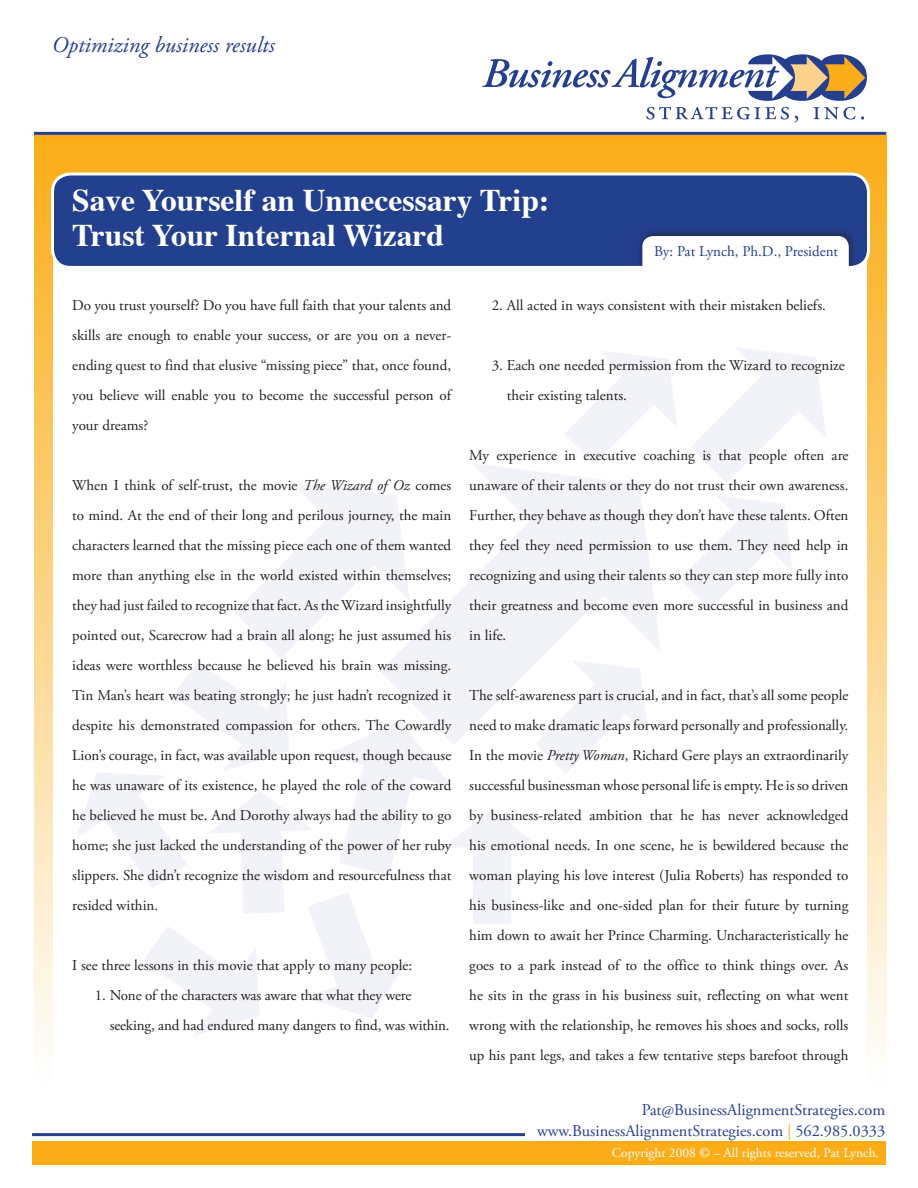
<style>
.page{position:relative;width:918px;height:1188px;background:#fff}
.page>*{position:absolute;margin:0;border:0;box-sizing:border-box;transform-origin:0 0}
.t1{font:700 31.5px "Times";color:#fff}
.t2{font:italic 22.5px "Adobe Garamond Pro";color:#23408f}
.t3{font:16.35px "Adobe Garamond Pro";color:#253f8e}
.t4{font:15px/30px "Adobe Garamond Pro";color:#231f20;text-align:justify}
.t5{font:15px "Adobe Garamond Pro";color:#23408f}
.t6{font:13.5px "Adobe Garamond Pro";color:#fff}
.s1{font-style:italic}
.s2{color:#fbad18}
</style>
<div class="page">
<div style="left:34px;top:135px;width:852px;height:948px;background:linear-gradient(to bottom,#fbad18,#fefefc)"></div>
<svg style="left:646px;top:107px;width:218px;height:15px"></svg>
<svg style="left:482px;top:54px;width:385px;height:47px"></svg>
<hr style="left:34px;top:132px;width:852px;height:3px;background:#253f8e">
<hr style="left:32px;top:1133px;width:493px;height:3px;background:#253f8e">
<div style="left:32px;top:1141px;width:854px;height:24px;background:#fbad18"></div>
<div style="left:54px;top:228px;width:813px;height:867px;background:#fff"></div>
<div style="left:52px;top:174px;width:816px;height:93px;background:#23408f;border-radius:18px"></div>
<div style="left:51px;top:172px;width:819px;height:97px;border:3px solid #fff;border-radius:18px"></div>
<svg style="left:77px;top:347px;width:749px;height:689px"></svg>
<div style="left:635px;top:226px;width:229px;height:79px;background:#231f20;opacity:.75"></div>
<div style="left:642px;top:236px;width:207px;height:56px;background:#fff;border-radius:11px"></div>
<div style="left:627px;top:267px;width:233px;height:37px;background:#fff"></div>
<p class="t2" style="left:52px;top:31px;width:224px">Optimizing business results</p>
<p class="t1" style="left:72px;top:171px;width:479px">Save Yourself an Unnecessary Trip:</p>
<p class="t1" style="left:72px;top:205px;width:373px">Trust Your Internal Wizard</p>
<p class="t5" style="left:654px;top:243px;width:186px">By: Pat Lynch, Ph.D., President</p>
<p class="t4" style="left:72px;top:291px;width:381px">Do you trust yourself? Do you have full faith that your talents and skills are enough to enable your success, or are you on a never&shy;ending quest to find that elusive “missing piece” that, once found, you believe will enable you to become the successful person of your dreams?</p>
<p class="t4" style="left:72px;top:471px;width:381px">When I think of self-trust, the movie <span class="s1">The Wizard of Oz</span> comes to mind. At the end of their long and perilous journey, the main characters learned that the missing piece each one of them wanted more than anything else in the world existed within themselves; they had just failed to recognize that fact. As the Wizard insightfully pointed out, Scarecrow had a brain all along; he just assumed his ideas were worthless because he believed his brain was missing.<br>Tin Man’s heart was beating strongly; he just hadn’t recognized it despite his demonstrated compassion for others. The Cowardly Lion’s courage, in fact, was available upon request, though because he was unaware of its existence, he played the role of the coward he believed he must be. And Dorothy always had the ability to go home; she just lacked the understanding of the power of her ruby slippers. She didn’t recognize the wisdom and resourcefulness that resided within.</p>
<p class="t4" style="left:72px;top:951px;width:341px">I see three lessons in this movie that apply to many people:</p>
<p class="t4" style="left:110px;top:981px;width:341px;text-indent:-15px">1. None of the characters was aware that what they were seeking, and had endured many dangers to find, was within.</p>
<p class="t4" style="left:492px;top:291px;width:336px">2. All acted in ways consistent with their mistaken beliefs.</p>
<p class="t4" style="left:507px;top:351px;width:339px;text-indent:-15px">3. Each one needed permission from the Wizard to recognize their existing talents.</p>
<p class="t4" style="left:469px;top:441px;width:381px">My experience in executive coaching is that people often are unaware of their talents or they do not trust their own awareness.<br>Further, they behave as though they don’t have these talents. Often they feel they need permission to use them. They need help in recognizing and using their talents so they can step more fully into their greatness and become even more successful in business and in life.</p>
<p class="t4" style="left:469px;top:681px;width:381px">The self-awareness part is crucial, and in fact, that’s all some people need to make dramatic leaps forward personally and professionally.<br>In the movie <span class="s1">Pretty Woman</span>, Richard Gere plays an extraordinarily successful businessman whose personal life is empty. He is so driven by business-related ambition that he has never acknowledged his emotional needs. In one scene, he is bewildered because the woman playing his love interest (Julia Roberts) has responded to his business-like and one-sided plan for their future by turning him down to await her Prince Charming. Uncharacteristically he goes to a park instead of to the office to think things over. As he sits in the grass in his business suit, reflecting on what went wrong with the relationship, he removes his shoes and socks, rolls up his pant legs, and takes a few tentative steps barefoot through</p>
<p class="t3" style="left:642px;top:1100px;width:245px">Pat@BusinessAlignmentStrategies.com</p>
<p class="t3" style="left:537px;top:1121px;width:350px">www.BusinessAlignmentStrategies.com <span class="s2">|</span> 562.985.0333</p>
<p class="t6" style="left:612px;top:1144px;width:269px">Copyright 2008 © – All rights reserved, Pat Lynch.</p>
</div>
